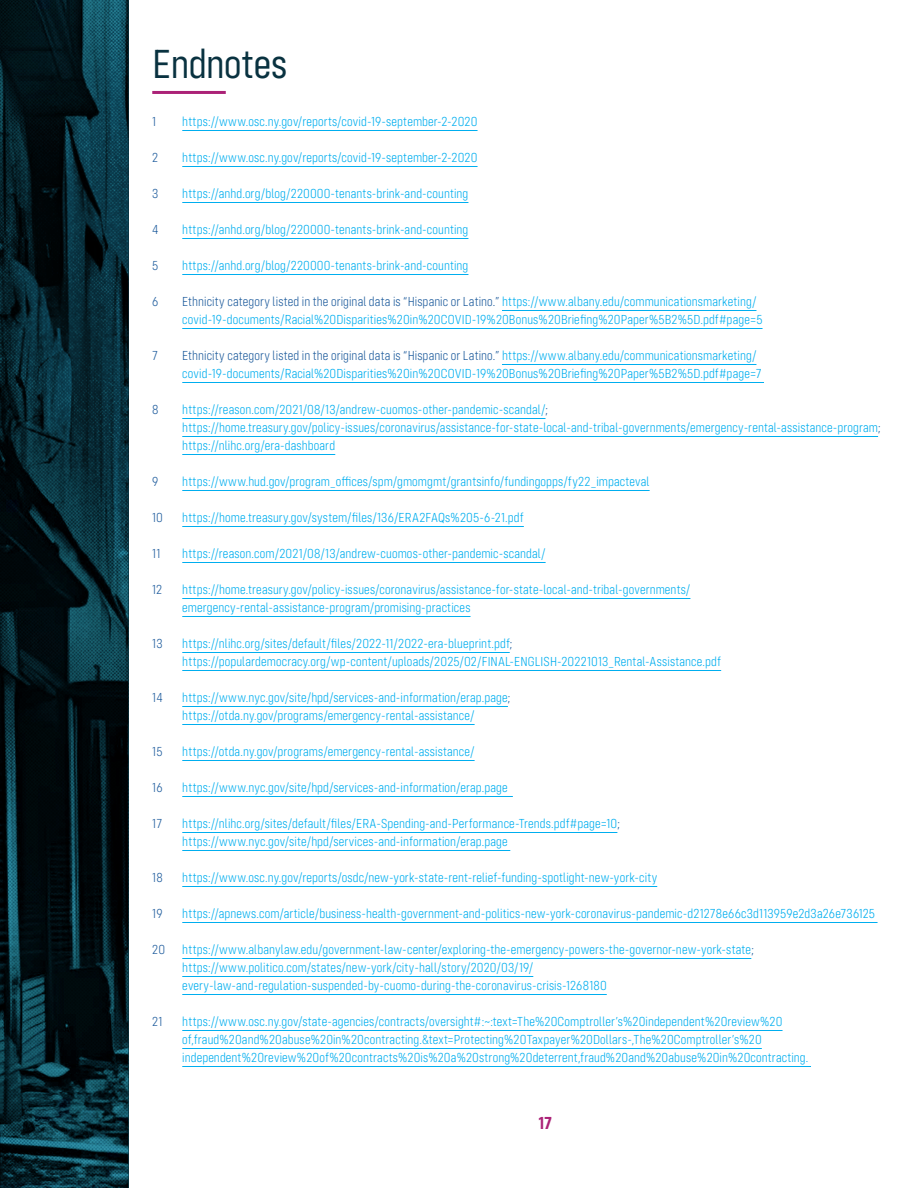
<style>
.page{position:relative;width:918px;height:1188px;background:#fff}
.page>*{position:absolute;margin:0;border:0;box-sizing:border-box;transform-origin:0 0}
.t1{font:100 42px "Config Variable";letter-spacing:-.01em;color:#093240}
.t2{font:100 18px "Config Variable";color:#ab2277}
.t3{font:100 13.5px/18px "Config Variable";letter-spacing:.01em;color:#00aeef}
.t4{font:100 13.5px "Config Variable";letter-spacing:.005em;color:#215e9e}
.s1{color:#215e9e}
</style>
<div class="page">
<hr style="left:182px;top:130px;width:296px;height:1px;background:#00aeef">
<hr style="left:182px;top:166px;width:296px;height:1px;background:#00aeef">
<hr style="left:182px;top:202px;width:286px;height:1px;background:#00aeef">
<hr style="left:182px;top:238px;width:286px;height:1px;background:#00aeef">
<hr style="left:182px;top:274px;width:286px;height:1px;background:#00aeef">
<hr style="left:502px;top:310px;width:254px;height:1px;background:#00aeef">
<hr style="left:182px;top:328px;width:581px;height:1px;background:#00aeef">
<hr style="left:502px;top:364px;width:254px;height:1px;background:#00aeef">
<hr style="left:182px;top:382px;width:582px;height:1px;background:#00aeef">
<hr style="left:182px;top:418px;width:364px;height:1px;background:#00aeef">
<hr style="left:182px;top:436px;width:696px;height:1px;background:#00aeef">
<hr style="left:182px;top:454px;width:153px;height:1px;background:#00aeef">
<hr style="left:182px;top:490px;width:468px;height:1px;background:#00aeef">
<hr style="left:182px;top:526px;width:342px;height:1px;background:#00aeef">
<hr style="left:182px;top:562px;width:364px;height:1px;background:#00aeef">
<hr style="left:182px;top:598px;width:508px;height:1px;background:#00aeef">
<hr style="left:182px;top:616px;width:289px;height:1px;background:#00aeef">
<hr style="left:182px;top:652px;width:328px;height:1px;background:#00aeef">
<hr style="left:182px;top:670px;width:539px;height:1px;background:#00aeef">
<hr style="left:182px;top:706px;width:326px;height:1px;background:#00aeef">
<hr style="left:182px;top:724px;width:293px;height:1px;background:#00aeef">
<hr style="left:182px;top:760px;width:293px;height:1px;background:#00aeef">
<hr style="left:182px;top:796px;width:331px;height:1px;background:#00aeef">
<hr style="left:182px;top:832px;width:435px;height:1px;background:#00aeef">
<hr style="left:182px;top:850px;width:328px;height:1px;background:#00aeef">
<hr style="left:182px;top:886px;width:475px;height:1px;background:#00aeef">
<hr style="left:182px;top:922px;width:696px;height:1px;background:#00aeef">
<hr style="left:182px;top:958px;width:569px;height:1px;background:#00aeef">
<hr style="left:182px;top:976px;width:351px;height:1px;background:#00aeef">
<hr style="left:182px;top:994px;width:425px;height:1px;background:#00aeef">
<hr style="left:182px;top:1030px;width:601px;height:1px;background:#00aeef">
<hr style="left:182px;top:1048px;width:580px;height:1px;background:#00aeef">
<img style="left:0;top:0;width:128px;height:1188px">
<hr style="left:152px;top:91px;width:74px;height:3px;background:#ab2277">
<hr style="left:182px;top:1066px;width:629px;height:1px;background:#00aeef">
<h1 class="t1" style="left:152px;top:41px;width:137px">Endnotes</h1>
<p class="t4" style="left:152px;top:114px;width:6px">1</p>
<p class="t3" style="left:182px;top:113px;width:297px">https://www.osc.ny.gov/reports/covid-19-september-2-2020</p>
<p class="t4" style="left:152px;top:150px;width:7px">2</p>
<p class="t3" style="left:182px;top:149px;width:297px">https://www.osc.ny.gov/reports/covid-19-september-2-2020</p>
<p class="t4" style="left:152px;top:186px;width:8px">3</p>
<p class="t3" style="left:182px;top:185px;width:288px">https://anhd.org/blog/220000-tenants-brink-and-counting</p>
<p class="t4" style="left:152px;top:222px;width:8px">4</p>
<p class="t3" style="left:182px;top:221px;width:288px">https://anhd.org/blog/220000-tenants-brink-and-counting</p>
<p class="t4" style="left:152px;top:258px;width:8px">5</p>
<p class="t3" style="left:182px;top:257px;width:288px">https://anhd.org/blog/220000-tenants-brink-and-counting</p>
<p class="t4" style="left:152px;top:294px;width:8px">6</p>
<p class="t3" style="left:182px;top:293px;width:582px"><span class="s1">Ethnicity category listed in the original data is “Hispanic or Latino.”</span> https://www.albany.edu/communicationsmarketing/ covid-19-documents/Racial%20Disparities%20in%20COVID-19%20Bonus%20Briefing%20Paper%5B2%5D.pdf#page=5</p>
<p class="t4" style="left:152px;top:348px;width:7px">7</p>
<p class="t3" style="left:182px;top:347px;width:581px"><span class="s1">Ethnicity category listed in the original data is “Hispanic or Latino.”</span> https://www.albany.edu/communicationsmarketing/ covid-19-documents/Racial%20Disparities%20in%20COVID-19%20Bonus%20Briefing%20Paper%5B2%5D.pdf#page=7</p>
<p class="t4" style="left:152px;top:402px;width:8px">8</p>
<p class="t3" style="left:182px;top:401px;width:700px">https://reason.com/2021/08/13/andrew-cuomos-other-pandemic-scandal/<span class="s1">; </span>https://home.treasury.gov/policy-issues/coronavirus/assistance-for-state-local-and-tribal-governments/emergency-rental-assistance-program<span class="s1">; </span>https://nlihc.org/era-dashboard</p>
<p class="t4" style="left:152px;top:474px;width:8px">9</p>
<p class="t3" style="left:182px;top:473px;width:469px">https://www.hud.gov/program_offices/spm/gmomgmt/grantsinfo/fundingopps/fy22_impacteval</p>
<p class="t4" style="left:152px;top:510px;width:12px">10</p>
<p class="t3" style="left:182px;top:509px;width:343px">https://home.treasury.gov/system/files/136/ERA2FAQs%205-6-21.pdf</p>
<p class="t4" style="left:152px;top:546px;width:10px">11</p>
<p class="t3" style="left:182px;top:545px;width:365px">https://reason.com/2021/08/13/andrew-cuomos-other-pandemic-scandal/</p>
<p class="t4" style="left:152px;top:582px;width:12px">12</p>
<p class="t3" style="left:182px;top:581px;width:510px">https://home.treasury.gov/policy-issues/coronavirus/assistance-for-state-local-and-tribal-governments/ emergency-rental-assistance-program/promising-practices</p>
<p class="t4" style="left:152px;top:636px;width:12px">13</p>
<p class="t3" style="left:182px;top:635px;width:540px">https://nlihc.org/sites/default/files/2022-11/2022-era-blueprint.pdf<span class="s1">; </span>https://populardemocracy.org/wp-content/uploads/2025/02/FINAL-ENGLISH-20221013_Rental-Assistance.pdf</p>
<p class="t4" style="left:152px;top:690px;width:12px">14</p>
<p class="t3" style="left:182px;top:689px;width:330px">https://www.nyc.gov/site/hpd/services-and-information/erap.page<span class="s1">; </span>https://otda.ny.gov/programs/emergency-rental-assistance/</p>
<p class="t4" style="left:152px;top:744px;width:12px">15</p>
<p class="t3" style="left:182px;top:743px;width:294px">https://otda.ny.gov/programs/emergency-rental-assistance/</p>
<p class="t4" style="left:152px;top:780px;width:12px">16</p>
<p class="t3" style="left:182px;top:779px;width:327px">https://www.nyc.gov/site/hpd/services-and-information/erap.page</p>
<p class="t4" style="left:152px;top:816px;width:11px">17</p>
<p class="t3" style="left:182px;top:815px;width:439px">https://nlihc.org/sites/default/files/ERA-Spending-and-Performance-Trends.pdf#page=10<span class="s1">; </span>https://www.nyc.gov/site/hpd/services-and-information/erap.page</p>
<p class="t4" style="left:152px;top:870px;width:12px">18</p>
<p class="t3" style="left:182px;top:869px;width:476px">https://www.osc.ny.gov/reports/osdc/new-york-state-rent-relief-funding-spotlight-new-york-city</p>
<p class="t4" style="left:152px;top:906px;width:12px">19</p>
<p class="t3" style="left:182px;top:905px;width:694px">https://apnews.com/article/business-health-government-and-politics-new-york-coronavirus-pandemic-d21278e66c3d113959e2d3a26e736125</p>
<p class="t4" style="left:152px;top:942px;width:14px">20</p>
<p class="t3" style="left:182px;top:941px;width:573px">https://www.albanylaw.edu/government-law-center/exploring-the-emergency-powers-the-governor-new-york-state<span class="s1">; </span>https://www.politico.com/states/new-york/city-hall/story/2020/03/19/ every-law-and-regulation-suspended-by-cuomo-during-the-coronavirus-crisis-1268180</p>
<p class="t4" style="left:152px;top:1014px;width:12px">21</p>
<p class="t3" style="left:182px;top:1013px;width:602px">https://www.osc.ny.gov/state-agencies/contracts/oversight#:~:text=The%20Comptroller’s%20independent%20review%20 of,fraud%20and%20abuse%20in%20contracting.&amp;text=Protecting%20Taxpayer%20Dollars-,The%20Comptroller’s%20</p>
<p class="t3" style="left:182px;top:1049px;width:628px">independent%20review%20of%20contracts%20is%20a%20strong%20deterrent,fraud%20and%20abuse%20in%20contracting.</p>
<h2 class="t2" style="left:538px;top:1114px;width:15px">17</h2>
</div>
